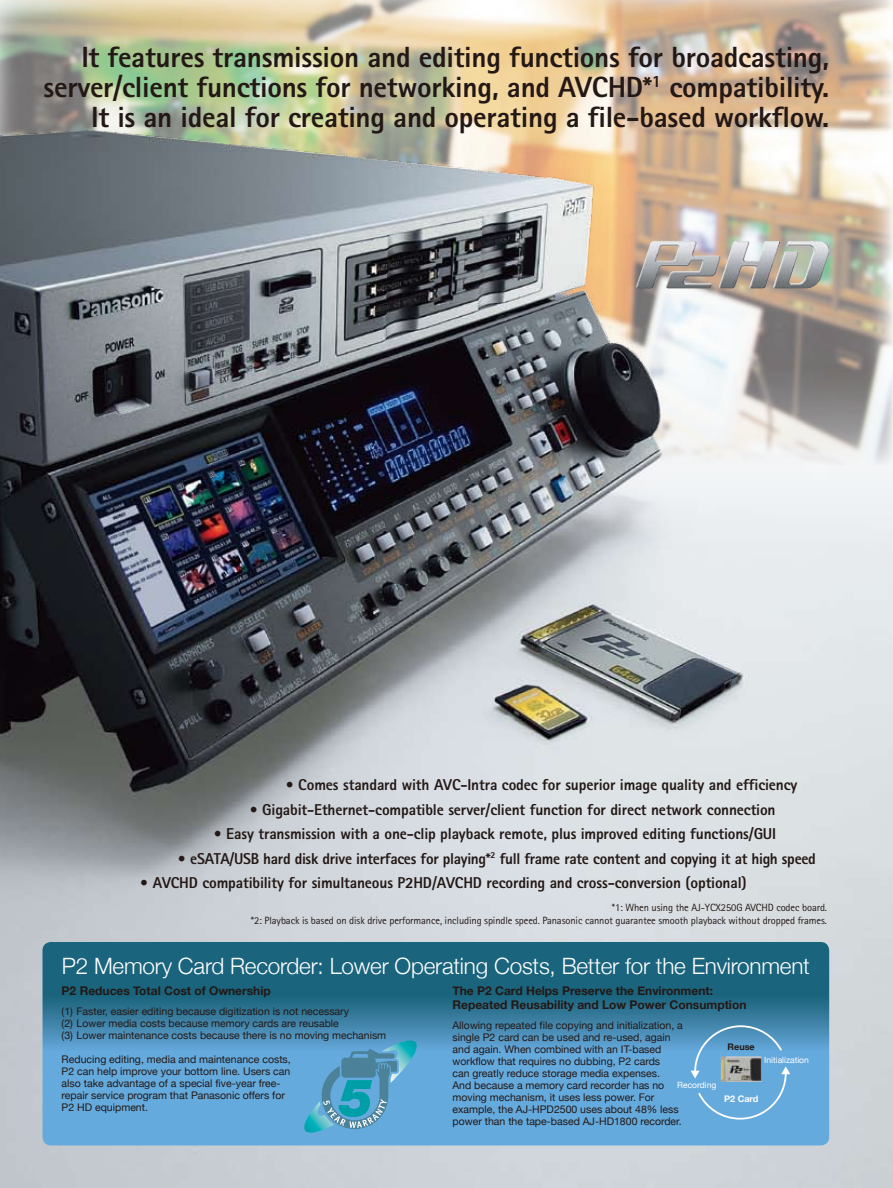
<style>
.page{position:relative;width:893px;height:1188px;background:#fff}
.page>*{position:absolute;margin:0;border:0;box-sizing:border-box;transform-origin:0 0}
.t1{font:800 29.25px/30px "Rotis Sans Serif Std";letter-spacing:-.01em;color:#231815;text-align:right}
.t2{font:300 22.5px "Helvetica Neue";letter-spacing:-.01em;color:#fff}
.t3{font:800 15.75px "Rotis Sans Serif Std";letter-spacing:-.01em;color:#231815}
.t4{font:700 12px/13.5px "Helvetica Neue";color:#231815}
.t5{font:10.5px/12px "Helvetica Neue";color:#231815}
.t6{font:10.5px/12.3px "Rotis Sans Serif Std";letter-spacing:-.01em;color:#231815;text-align:right}
.t7{font:700 9px "Helvetica Neue";color:#fff}
.t8{font:700 9px "Helvetica Neue";color:#231815}
.t9{font:8.55px "Helvetica Neue";color:#fff}
</style>
<div class="page">
<img style="left:0;top:0;width:893px;height:50px">
<img style="left:0;top:50px;width:893px;height:1138px">
<svg style="left:43px;top:942px;width:786px;height:203px;background:#4389b0"></svg>
<svg style="left:691px;top:1024px;width:99px;height:96px;background:#68a9d7"></svg>
<img style="left:721px;top:1056px;width:40px;height:26px">
<svg style="left:304px;top:1041px;width:113px;height:92px;background:#57a3c8"></svg>
<img style="left:636px;top:241px;width:193px;height:47px">
<h1 class="t1" style="left:44px;top:42px;width:787px">It features transmission and editing functions for broadcasting, server/client functions for networking, and AVCHD*<sup>1</sup> compatibility.<br>It is an ideal for creating and operating a file-based workflow.</h1>
<h3 class="t3" style="left:285px;top:775px;width:513px">• Comes standard with AVC-Intra codec for superior image quality and efficiency</h3>
<h3 class="t3" style="left:249px;top:799px;width:528px">• Gigabit-Ethernet-compatible server/client function for direct network connection</h3>
<h3 class="t3" style="left:213px;top:824px;width:564px">• Easy transmission with a one-clip playback remote, plus improved editing functions/GUI</h3>
<h3 class="t3" style="left:177px;top:848px;width:640px">• eSATA/USB hard disk drive interfaces for playing*<sup>2</sup> full frame rate content and copying it at high speed</h3>
<h3 class="t3" style="left:140px;top:873px;width:608px">• AVCHD compatibility for simultaneous P2HD/AVCHD recording and cross-conversion (optional)</h3>
<p class="t6" style="left:251px;top:902px;width:578px">*1: When using the AJ-YCX250G AVCHD codec board.<br>*2: Playback is based on disk drive performance, including spindle speed. Panasonic cannot guarantee smooth playback without dropped frames.</p>
<h2 class="t2" style="left:62px;top:952px;width:750px">P2 Memory Card Recorder: Lower Operating Costs, Better for the Environment</h2>
<p class="t4" style="left:62px;top:984px;width:211px">P2 Reduces Total Cost of Ownership</p>
<p class="t5" style="left:62px;top:1005px;width:326px">(1) Faster, easier editing because digitization is not necessary<br>(2) Lower media costs because memory cards are reusable<br>(3) Lower maintenance costs because there is no moving mechanism</p>
<p class="t5" style="left:62px;top:1053px;width:231px">Reducing editing, media and maintenance costs, P2 can help improve your bottom line. Users can also take advantage of a special five-year free&shy;repair service program that Panasonic offers for P2 HD equipment.</p>
<p class="t4" style="left:452px;top:984px;width:295px">The P2 Card Helps Preserve the Environment:<br>Repeated Reusability and Low Power Consumption</p>
<p class="t5" style="left:452px;top:1019px;width:232px">Allowing repeated file copying and initialization, a single P2 card can be used and re-used, again and again. When combined with an IT-based workflow that requires no dubbing, P2 cards<br>can greatly reduce storage media expenses.<br>And because a memory card recorder has no moving mechanism, it uses less power. For example, the AJ-HPD2500 uses about 48% less power than the tape-based AJ-HD1800 recorder.</p>
<p class="t8" style="left:728px;top:1041px;width:29px">Reuse</p>
<p class="t9" style="left:764px;top:1054px;width:46px">Initialization</p>
<p class="t9" style="left:677px;top:1080px;width:41px">Recording</p>
<p class="t7" style="left:724px;top:1094px;width:36px">P2 Card</p>
</div>
